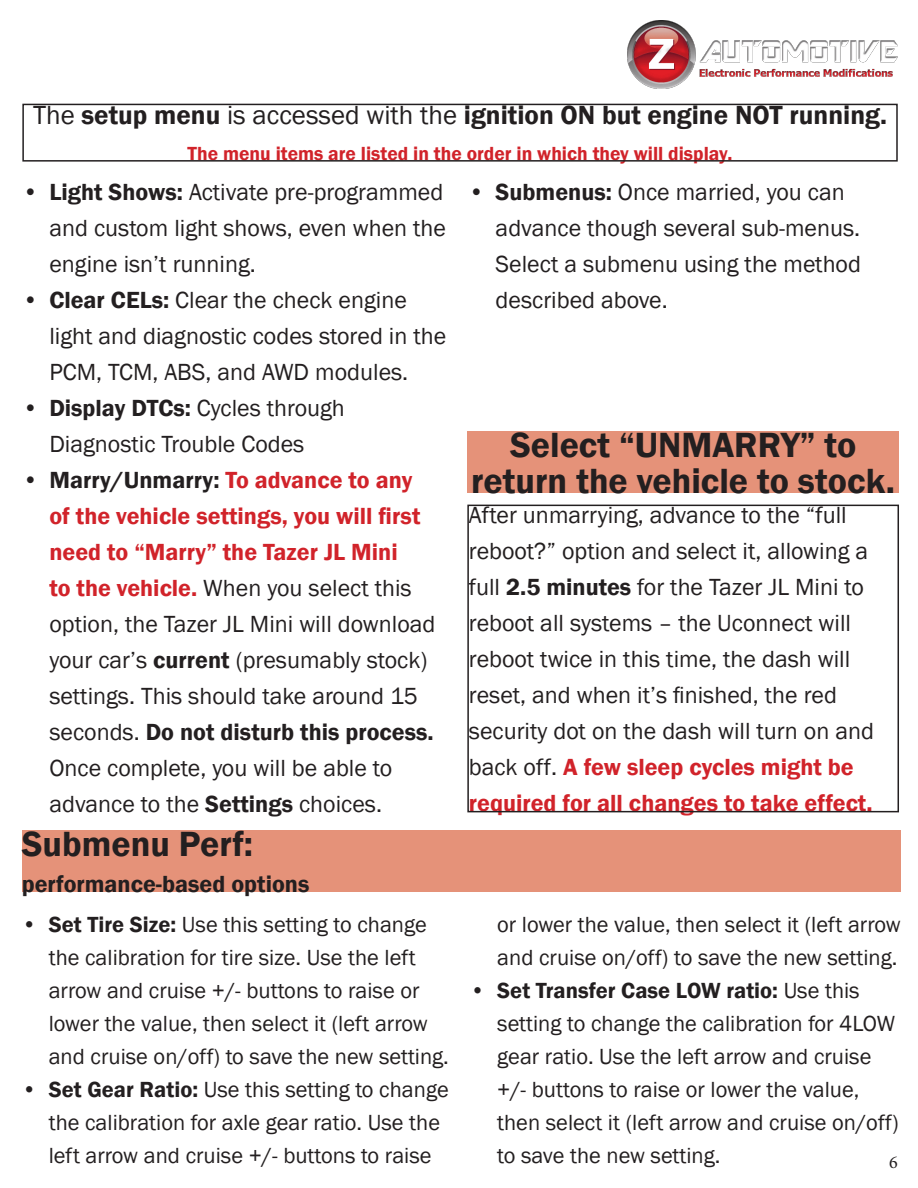
<style>
.page{position:relative;width:918px;height:1188px;background:#fff}
.page>*{position:absolute;margin:0;border:0;box-sizing:border-box;transform-origin:0 0}
.t1{font:600 36px/36px "Franklin Gothic";color:#231f20;text-align:center}
.t2{font:600 27px "Franklin Gothic";color:#231f20}
.t3{font:24px/36px "Franklin Gothic";color:#231f20}
.t4{font:600 24px "Franklin Gothic";color:#231f20}
.t5{font:22.5px/33px "Franklin Gothic";color:#231f20}
.t6{font:600 19.5px "Franklin Gothic";color:#d1232a}
.t7{font:18px "Minion Pro";color:#231f20}
.s1{font-weight:400}
.s2{font-weight:600}
.s3{font-weight:600;color:#d1232a}
</style>
<div class="page">
<img style="left:628px;top:20px;width:270px;height:69px">
<div style="left:467px;top:505px;width:432px;height:307px;border:2px solid #231f20"></div>
<div style="left:467px;top:432px;width:432px;height:61px;background:#e59279"></div>
<div style="left:22px;top:831px;width:879px;height:61px;background:#e59279"></div>
<div style="left:22px;top:104px;width:876px;height:58px;border:2px solid #231f20"></div>
<p class="t2" style="left:33px;top:98px;width:855px"><span class="s1">The</span> setup menu <span class="s1">is accessed with the</span> ignition ON but engine NOT running.</p>
<p class="t6" style="left:188px;top:142px;width:546px">The menu items are listed in the order in which they will display.</p>
<p class="t3" style="left:49px;top:175px;width:398px;text-align:justify;text-indent:-27px"><span class="s2">• Light Shows:</span> Activate pre-programmed and custom light shows, even when the engine isn’t running.</p>
<p class="t3" style="left:49px;top:283px;width:398px;text-indent:-27px"><span class="s2">• Clear CELs:</span> Clear the check engine light and diagnostic codes stored in the<br>PCM, TCM, ABS, and AWD modules.</p>
<p class="t3" style="left:22px;top:391px;width:324px;text-align:center"><span class="s2">• Display DTCs:</span> Cycles through<br>Diagnostic Trouble Codes</p>
<p class="t3" style="left:49px;top:463px;width:388px;text-indent:-27px"><span class="s2">• Marry/Unmarry:</span> <span class="s3">To advance to any of the vehicle settings, you will first need to “Marry” the Tazer JL Mini<br>to the vehicle.</span> When you select this option, the Tazer JL Mini will download your car’s <span class="s2">current</span> (presumably stock) settings. This should take around 15 seconds. <span class="s2">Do not disturb this process.<br></span>Once complete, you will be able to advance to the <span class="s2">Settings</span> choices.</p>
<p class="t1" style="left:22px;top:826px;width:233px">Submenu Perf:</p>
<p class="t4" style="left:22px;top:869px;width:289px">performance-based options</p>
<p class="t5" style="left:49px;top:908px;width:402px;text-indent:-27px"><span class="s2">• Set Tire Size:</span> Use this setting to change the calibration for tire size. Use the left arrow and cruise +/- buttons to raise or lower the value, then select it (left arrow and cruise on/off) to save the new setting.</p>
<p class="t5" style="left:49px;top:1073px;width:402px;text-indent:-27px"><span class="s2">• Set Gear Ratio:</span> Use this setting to change the calibration for axle gear ratio. Use the left arrow and cruise +/- buttons to raise</p>
<p class="t3" style="left:496px;top:175px;width:367px;text-indent:-27px"><span class="s2">• Submenus:</span> Once married, you can advance though several sub-menus.<br>Select a submenu using the method described above.</p>
<p class="t1" style="left:471px;top:427px;width:426px">Select “UNMARRY” to return the vehicle to stock.</p>
<p class="t3" style="left:469px;top:497px;width:407px">After unmarrying, advance to the “full reboot?” option and select it, allowing a full <span class="s2">2.5 minutes</span> for the Tazer JL Mini to reboot all systems – the Uconnect will reboot twice in this time, the dash will reset, and when it’s finished, the red security dot on the dash will turn on and back off. <span class="s3">A few sleep cycles might be required for all changes to take effect.</span></p>
<p class="t5" style="left:497px;top:908px;width:405px">or lower the value, then select it (left arrow and cruise on/off) to save the new setting.</p>
<p class="t5" style="left:497px;top:974px;width:403px;text-indent:-27px"><span class="s2">• Set Transfer Case LOW ratio:</span> Use this setting to change the calibration for 4LOW gear ratio. Use the left arrow and cruise +/- buttons to raise or lower the value, then select it (left arrow and cruise on/off) to save the new setting.</p>
<p class="t7" style="left:889px;top:1150px;width:10px">6</p>
</div>
